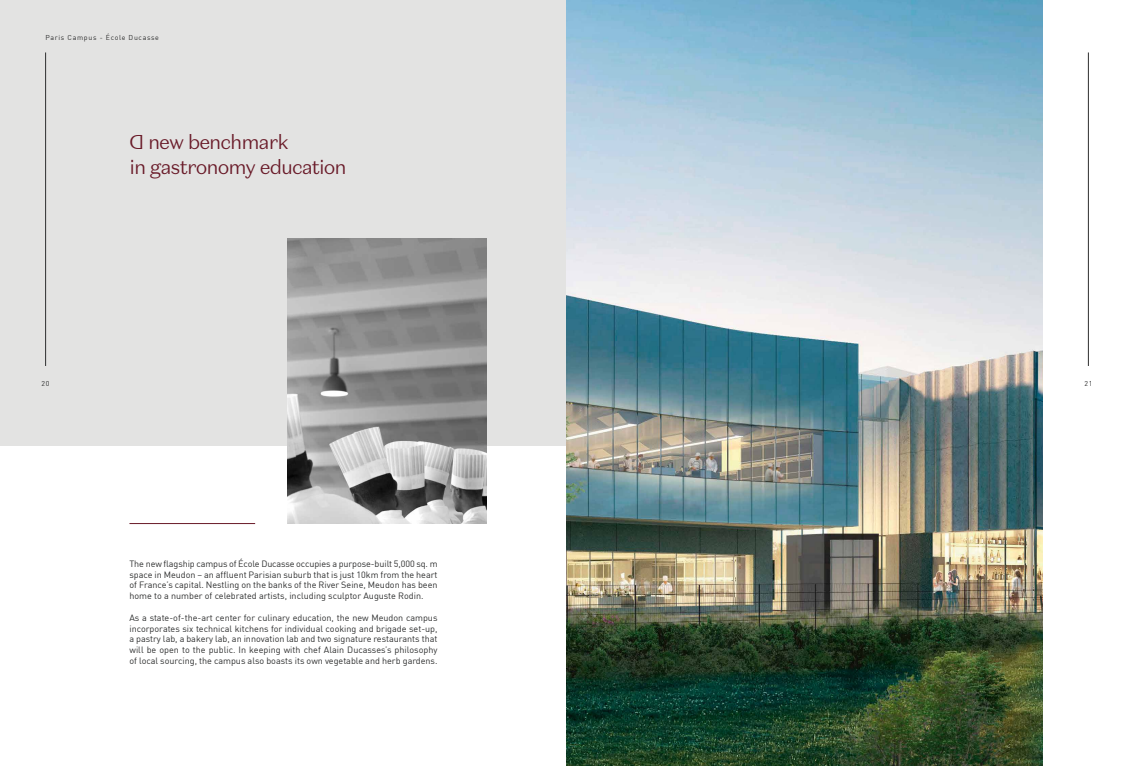
<style>
.page{position:relative;width:1134px;height:766px;background:#fff}
.page>*{position:absolute;margin:0;border:0;box-sizing:border-box;transform-origin:0 0}
.t1{font:300 20px/25px "Domaine Sans Text Ducasse";letter-spacing:-.05em;color:#691a28}
.t2{font:9px/10.8px "DIN";color:#2d2e2e;text-align:justify}
.t3{font:7px "DIN";letter-spacing:.1em;color:#2d2e2e}
</style>
<div class="page">
<div style="left:0;top:0;width:567px;height:446px;background:#e3e3e2"></div>
<img style="left:567px;top:0;width:475px;height:765px">
<img style="left:287px;top:238px;width:199px;height:285px">
<hr style="left:129px;top:523px;width:126px;height:1px;background:#691a28">
<hr style="left:45px;top:52px;width:1px;height:314px;background:#2d2e2e">
<hr style="left:1088px;top:52px;width:1px;height:314px;background:#2d2e2e">
<p class="t3" style="left:45px;top:33px;width:115px">Paris Campus - École Ducasse</p>
<h1 class="t1" style="left:129px;top:129px;width:219px">A new benchmark<br>in gastronomy education</h1>
<p class="t3" style="left:41px;top:379px;width:10px">20</p>
<p class="t3" style="left:1084px;top:379px;width:10px">21</p>
<p class="t2" style="left:129px;top:558px;width:310px">The new flagship campus of École Ducasse occupies a purpose-built 5,000 sq. m space in Meudon – an affluent Parisian suburb that is just 10km from the heart of France’s capital. Nestling on the banks of the River Seine, Meudon has been home to a number of celebrated artists, including sculptor Auguste Rodin.</p>
<p class="t2" style="left:129px;top:612px;width:310px">As a state-of-the-art center for culinary education, the new Meudon campus incorporates six technical kitchens for individual cooking and brigade set-up, a pastry lab, a bakery lab, an innovation lab and two signature restaurants that will be open to the public. In keeping with chef Alain Ducasses’s philosophy of local sourcing, the campus also boasts its own vegetable and herb gardens.</p>
</div>
